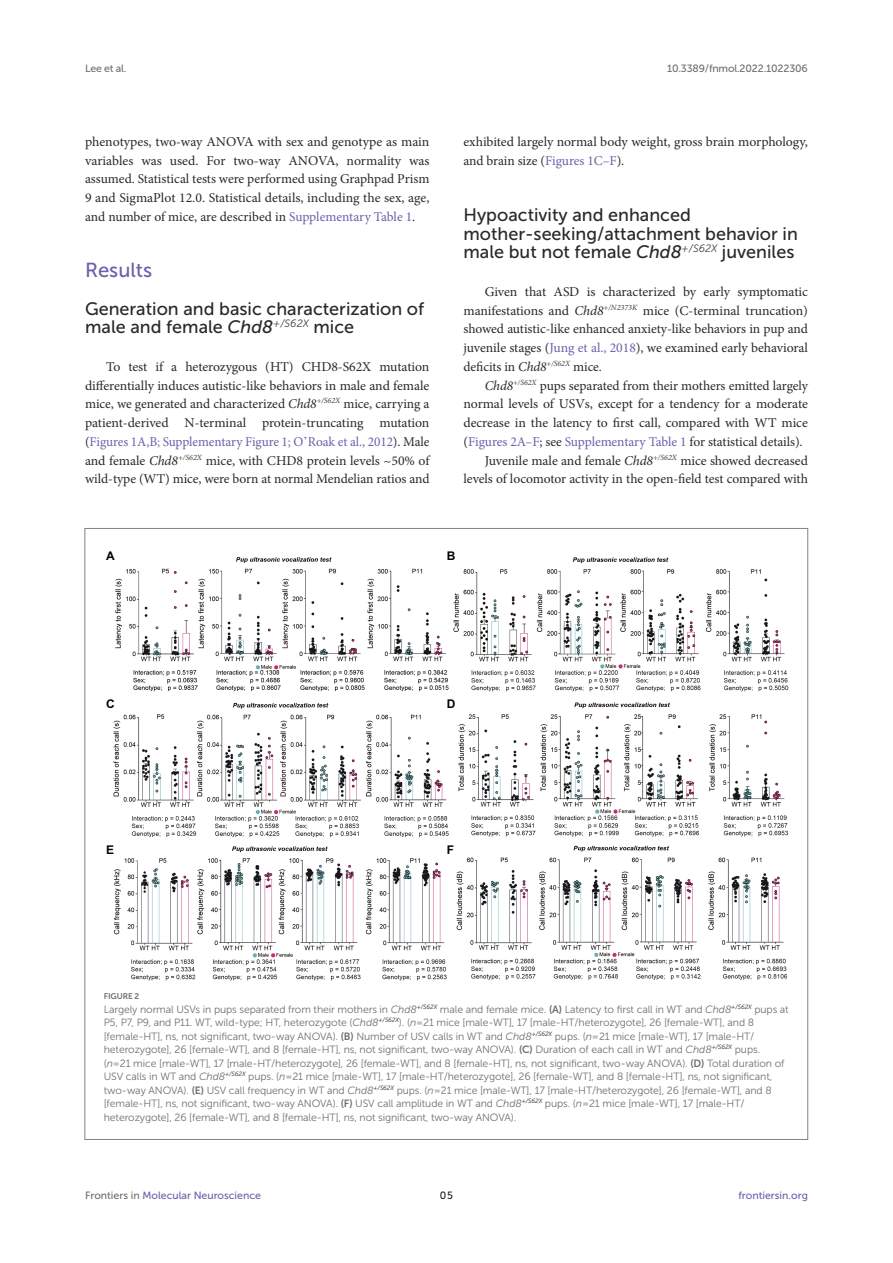
<style>
.page{position:relative;width:893px;height:1263px;background:#fff}
.page>*{position:absolute;margin:0;border:0;box-sizing:border-box;transform-origin:0 0}
.HEAD_1{font:20.25px "Museo Sans 500";color:#6961ab}
.HEAD_2{font:18px/18.8px "Museo Sans 500";color:#292929}
.HEAD_2_after_HEAD_1{font:18px/18.8px "Museo Sans 500";color:#292929}
.TEXT_FLUSH{font:13.5px/18.8px "Minion Pro";letter-spacing:-.005em;color:#292929;text-align:justify}
.TEXT{font:13.5px/18.8px "Minion Pro";letter-spacing:-.005em;color:#292929;text-align:justify}
.t1{font:700 12px "Arial";color:#040503}
.FIG_LEG{font:10.5px/13.5px "Museo Sans 300";letter-spacing:-.01em;color:#6f6f70}
.t2{font:10.5px "Museo Sans 500";color:#6961ab}
.t3{font:10.5px "Museo Sans 500";letter-spacing:-.015em;color:#6f6f70}
.t4{font:10.5px "Museo Sans 500";color:#231f20}
.FIG_HD{font:8.25px "Museo Sans 700";letter-spacing:-.01em;color:#6f6f70}
.s1{color:#6961ab}
.s2{font-style:italic}
.s3{color:#756cb1}
.s4{font-family:"STIX General";color:#6961ab}
.s5{font-family:"Museo Sans 700"}
.s6{color:#6f6f70}
</style>
<div class="page">
<img style="left:113px;top:557px;width:675px;height:423px">
<p class="t3" style="left:85px;top:63px;width:43px">Lee et al.</p>
<p class="t3" style="left:667px;top:63px;width:142px">10.3389/fnmol.2022.1022306</p>
<p class="TEXT_FLUSH" style="left:85px;top:132px;width:346px">phenotypes, two-way ANOVA with sex and genotype as main variables was used. For two-way ANOVA, normality was assumed. Statistical tests were performed using Graphpad Prism 9 and SigmaPlot 12.0. Statistical details, including the sex, age, and number of mice, are described in <span class="s1">Supplementary Table 1</span>.</p>
<p class="HEAD_1" style="left:85px;top:259px;width:69px">Results</p>
<p class="HEAD_2_after_HEAD_1" style="left:85px;top:299px;width:341px">Generation and basic characterization of male and female <span class="s2">Chd8</span><sup>+/S62X</sup> mice</p>
<p class="TEXT_FLUSH" style="left:85px;top:357px;width:346px;text-indent:21px">To test if a heterozygous (HT) CHD8-S62X mutation differentially induces autistic-like behaviors in male and female mice, we generated and characterized <span class="s2">Chd8</span><sup>+/S62X</sup> mice, carrying a patient-derived N-terminal protein-truncating mutation (<span class="s1">Figures 1A,B</span><span class="s3">;</span> <span class="s1">Supplementary Figure 1</span><span class="s3">;</span> <span class="s1">O</span><span class="s4">ʼ</span><span class="s1">Roak et al., 2012</span>). Male and female <span class="s2">Chd8</span><sup>+/S62X</sup> mice, with CHD8 protein levels ~50% of wild-type (WT) mice, were born at normal Mendelian ratios and</p>
<p class="TEXT_FLUSH" style="left:463px;top:132px;width:346px">exhibited largely normal body weight, gross brain morphology, and brain size (<span class="s1">Figures 1C–F</span>).</p>
<p class="HEAD_2" style="left:463px;top:205px;width:336px">Hypoactivity and enhanced mother-seeking/attachment behavior in male but not female <span class="s2">Chd8</span><sup>+/S62X</sup> juveniles</p>
<p class="TEXT_FLUSH" style="left:463px;top:282px;width:346px;text-indent:21px">Given that ASD is characterized by early symptomatic manifestations and <span class="s2">Chd8</span><sup>+/N2373K</sup> mice (C-terminal truncation) showed autistic-like enhanced anxiety-like behaviors in pup and juvenile stages (<span class="s1">Jung et al., 2018</span>), we examined early behavioral deficits in <span class="s2">Chd8</span><sup>+/S62X</sup> mice.</p>
<p class="TEXT" style="left:463px;top:376px;width:346px;text-indent:21px"><span class="s2">Chd8</span><sup>+/S62X</sup> pups separated from their mothers emitted largely normal levels of USVs, except for a tendency for a moderate decrease in the latency to first call, compared with WT mice (<span class="s1">Figures 2A–F</span>; see <span class="s1">Supplementary Table 1</span> for statistical details).</p>
<p class="TEXT" style="left:463px;top:451px;width:346px;text-align:right">Juvenile male and female <span class="s2">Chd8</span><sup>+/S62X</sup> mice showed decreased levels of locomotor activity in the open-field test compared with</p>
<p class="t1" style="left:106px;top:547px;width:10px">A</p>
<p class="t1" style="left:447px;top:547px;width:10px">B</p>
<p class="t1" style="left:106px;top:695px;width:10px">C</p>
<p class="t1" style="left:447px;top:695px;width:10px">D</p>
<p class="t1" style="left:106px;top:841px;width:10px">E</p>
<p class="t1" style="left:447px;top:841px;width:9px">F</p>
<p class="FIG_HD" style="left:104px;top:991px;width:37px">FIGURE 2</p>
<p class="FIG_LEG" style="left:104px;top:1002px;width:686px">Largely normal USVs in pups separated from their mothers in <span class="s2">Chd8</span><sup>+/S62X</sup> male and female mice. <span class="s5">(A)</span> Latency to first call in WT and <span class="s2">Chd8</span><sup>+/S62X</sup> pups at P5, P7, P9, and P11. WT, wild-type; HT, heterozygote (<span class="s2">Chd8</span><sup>+/S62X</sup>). (<span class="s2">n</span> = 21 mice [male-WT], 17 [male-HT/heterozygote], 26 [female-WT], and 8 [female-HT], ns, not significant, two-way ANOVA). <span class="s5">(B)</span> Number of USV calls in WT and <span class="s2">Chd8</span><sup>+/S62X</sup> pups. (<span class="s2">n</span> = 21 mice [male-WT], 17 [male-HT/ heterozygote], 26 [female-WT], and 8 [female-HT], ns, not significant, two-way ANOVA). <span class="s5">(C)</span> Duration of each call in WT and <span class="s2">Chd8</span><sup>+/S62X</sup> pups.<br>(<span class="s2">n</span> = 21 mice [male-WT], 17 [male-HT/heterozygote], 26 [female-WT], and 8 [female-HT], ns, not significant, two-way ANOVA). <span class="s5">(D)</span> Total duration of USV calls in WT and <span class="s2">Chd8</span><sup>+/S62X</sup> pups. (<span class="s2">n</span> = 21 mice [male-WT], 17 [male-HT/heterozygote], 26 [female-WT], and 8 [female-HT], ns, not significant, two-way ANOVA). <span class="s5">(E)</span> USV call frequency in WT and <span class="s2">Chd8</span><sup>+/S62X</sup> pups. (<span class="s2">n</span> = 21 mice [male-WT], 17 [male-HT/heterozygote], 26 [female-WT], and 8 [female-HT], ns, not significant, two-way ANOVA). <span class="s5">(F)</span> USV call amplitude in WT and <span class="s2">Chd8</span><sup>+/S62X</sup> pups. (<span class="s2">n</span> = 21 mice [male-WT], 17 [male-HT/ heterozygote], 26 [female-WT], and 8 [female-HT], ns, not significant, two-way ANOVA).</p>
<p class="t2" style="left:85px;top:1190px;width:177px"><span class="s6">Frontiers in</span> Molecular Neuroscience</p>
<p class="t4" style="left:440px;top:1190px;width:14px">05</p>
<p class="t2" style="left:738px;top:1190px;width:71px">frontiersin.org</p>
</div>
